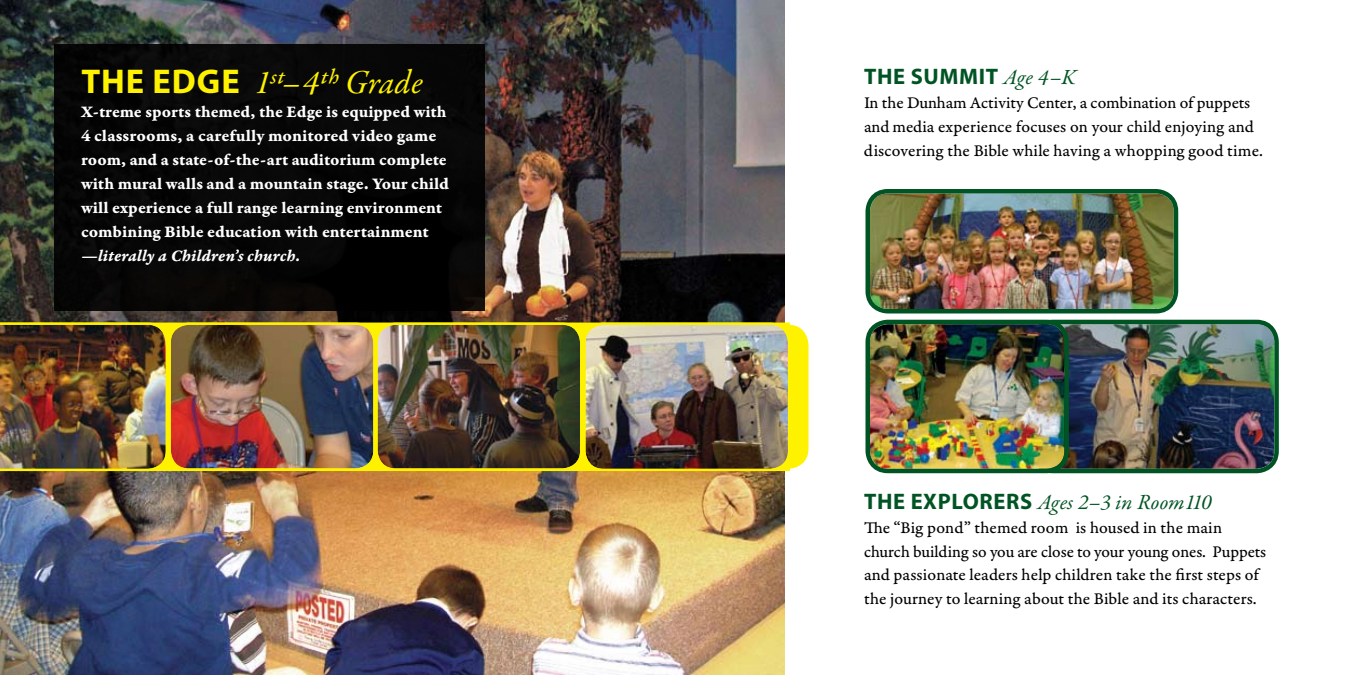
<style>
.page{position:relative;width:1350px;height:675px;background:#fff}
.page>*{position:absolute;margin:0;border:0;box-sizing:border-box;transform-origin:0 0}
.t1{font:italic 33.75px "Garamond Premr Pro";letter-spacing:.005em;color:#fff200}
.t2{font:700 22.5px "Myriad Pro";letter-spacing:.03em;color:#005423}
.t3{font:italic 21.75px "Garamond Premr Pro";letter-spacing:.005em;color:#005423}
.t4{font:17.25px/24px "Garamond Premr Pro Capt";color:#000}
.t5{font:17.25px/24px "Garamond Premr Pro Bd Capt";color:#fff}
.t6{font:17.25px "Garamond Premr Pro Bd It Capt";letter-spacing:.005em;color:#fff}
.s1{font-family:"Myriad Pro";font-weight:700;font-style:normal;font-size:34.5px}
.s2{font-family:"Garamond Premr Pro";font-weight:400;font-style:italic;font-size:21.75px}
.s3{font-family:"Myriad Pro";font-weight:700;font-style:normal;font-size:22.5px}
</style>
<div class="page">
<img style="left:0;top:0;width:784px;height:675px">
<div style="left:604px;top:326px;width:203px;height:142px;background:#fff200;border-radius:19px"></div>
<img style="left:0;top:323px;width:168px;height:148px">
<img style="left:171px;top:325px;width:202px;height:143px">
<div style="left:169px;top:323px;width:206px;height:148px;border:2px solid #fff200;border-radius:19px"></div>
<img style="left:378px;top:325px;width:202px;height:143px">
<div style="left:375px;top:323px;width:207px;height:148px;border:2px solid #fff200;border-radius:19px"></div>
<img style="left:586px;top:325px;width:202px;height:144px">
<div style="left:583px;top:323px;width:207px;height:148px;border:2px solid #fff200;border-radius:19px"></div>
<div style="left:55px;top:44px;width:430px;height:266px;background:#070707"></div>
<img style="left:870px;top:194px;width:304px;height:115px">
<div style="left:866px;top:189px;width:312px;height:125px;border:4px solid #005423;border-radius:20px"></div>
<img style="left:1064px;top:324px;width:210px;height:144px">
<div style="left:1030px;top:320px;width:249px;height:153px;border:4px solid #005423;border-radius:20px"></div>
<img style="left:870px;top:324px;width:194px;height:145px">
<div style="left:865px;top:320px;width:204px;height:153px;border:4px solid #005423;border-radius:20px"></div>
<h1 class="t1" style="left:81px;top:61px;width:343px"><span class="s1">THE EDGE</span> 1st–4th Grade</h1>
<p class="t5" style="left:81px;top:100px;width:370px">X-treme sports themed, the Edge is equipped with 4 classrooms, a carefully monitored video game room, and a state-of-the-art auditorium complete with mural walls and a mountain stage. Your child will experience a full range learning environment combining Bible education with entertainment</p>
<p class="t6" style="left:81px;top:246px;width:221px">—literally a Children’s church.</p>
<h2 class="t2" style="left:864px;top:62px;width:213px">THE SUMMIT <span class="s2">Age 4–K</span></h2>
<p class="t4" style="left:864px;top:92px;width:400px">In the Dunham Activity Center, a combination of puppets and media experience focuses on your child enjoying and discovering the Bible while having a whopping good time.</p>
<h2 class="t2" style="left:864px;top:486px;width:114px">THE EXPLORER</h2>
<p class="t3" style="left:1020px;top:488px;width:193px"><span class="s3">S</span> Ages 2–3 in Room110</p>
<p class="t4" style="left:864px;top:516px;width:404px">The “Big pond” themed room is housed in the main church building so you are close to your young ones. Puppets and passionate leaders help children take the first steps of the journey to learning about the Bible and its characters.</p>
</div>
